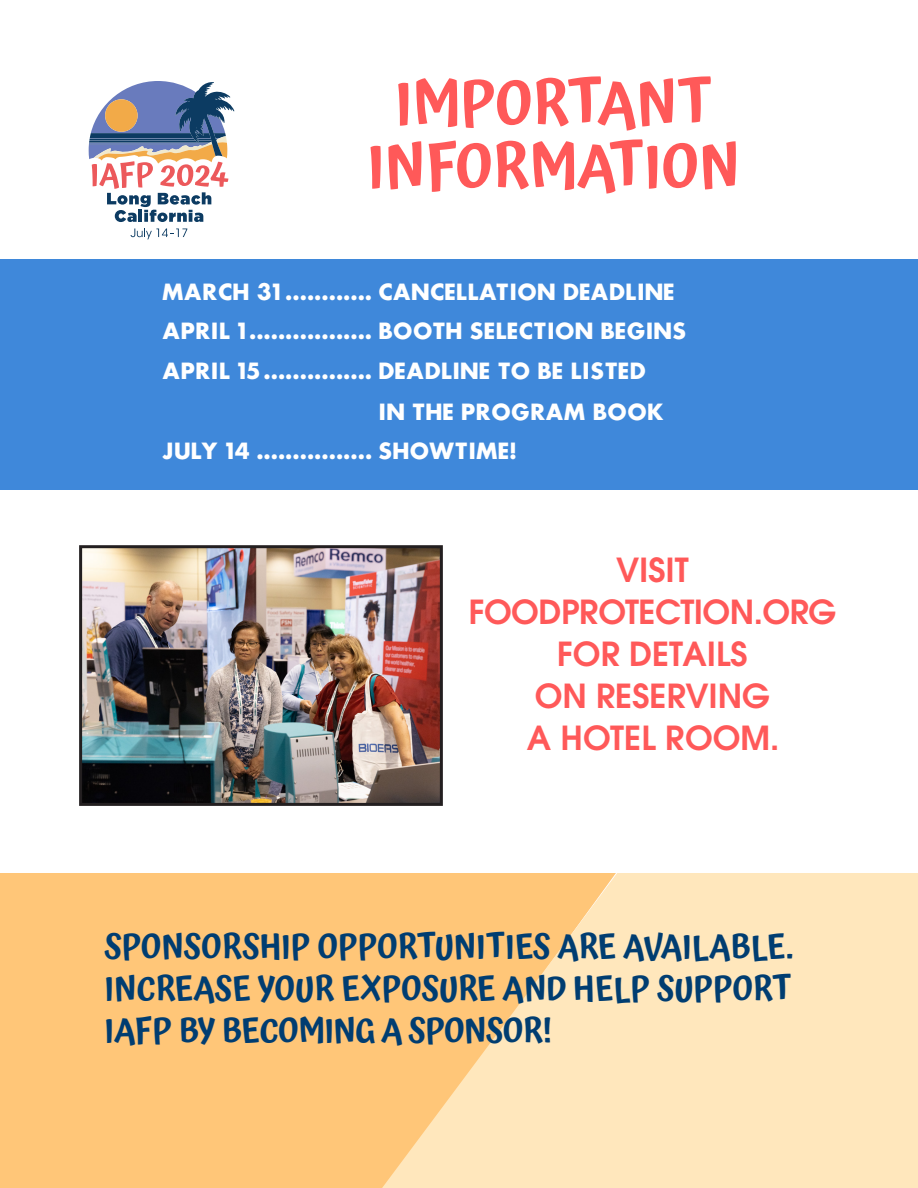
<style>
.page{position:relative;width:918px;height:1188px;background:#fff}
.page>*{position:absolute;margin:0;border:0;box-sizing:border-box;transform-origin:0 0}
.t1{font:600 60px "Atma";color:#ff5959}
.t2{font:600 33px/42px "Atma";letter-spacing:-.01em;color:#003d71;text-align:justify}
.t3{font:600 33px/42px "Avant Garde";color:#ff5959;text-align:center}
.t4{font:700 21.75px "Futura";color:#fff}
</style>
<div class="page">
<svg style="left:131px;top:229px;width:56px;height:10px"></svg>
<svg style="left:89px;top:81px;width:145px;height:141px"></svg>
<div style="left:0;top:259px;width:918px;height:231px;background:#3f88da"></div>
<div style="left:0;top:873px;width:382px;height:315px;background:#ffc678"></div>
<svg style="left:382px;top:873px;width:536px;height:315px;background:#ffdfad"></svg>
<img style="left:83px;top:549px;width:356px;height:253px">
<div style="left:79px;top:545px;width:364px;height:261px;border:3px solid #231f20"></div>
<p class="t1" style="left:395px;top:61px;width:319px">IMPORTANT</p>
<p class="t1" style="left:367px;top:124px;width:374px">INFORMATION</p>
<p class="t4" style="left:162px;top:277px;width:514px">MARCH 31 ............ CANCELLATION DEADLINE</p>
<p class="t4" style="left:162px;top:316px;width:526px">APRIL 1 ................. BOOTH SELECTION BEGINS</p>
<p class="t4" style="left:162px;top:356px;width:485px">APRIL 15 ............... DEADLINE TO BE LISTED</p>
<p class="t4" style="left:378px;top:397px;width:287px">IN THE PROGRAM BOOK</p>
<p class="t4" style="left:162px;top:436px;width:356px">JULY 14 ................ SHOWTIME!</p>
<p class="t3" style="left:469px;top:549px;width:369px">VISIT<br>FOODPROTECTION.ORG<br>FOR DETAILS</p>
<p class="t3" style="left:527px;top:675px;width:254px;text-align:left">ON RESERVING<br>A HOTEL ROOM.</p>
<p class="t2" style="left:104px;top:928px;width:690px">SPONSORSHIP OPPORTUNITIES ARE AVAILABLE.<br>INCREASE YOUR EXPOSURE AND HELP SUPPORT IAFP BY BECOMING A SPONSOR!</p>
</div>
